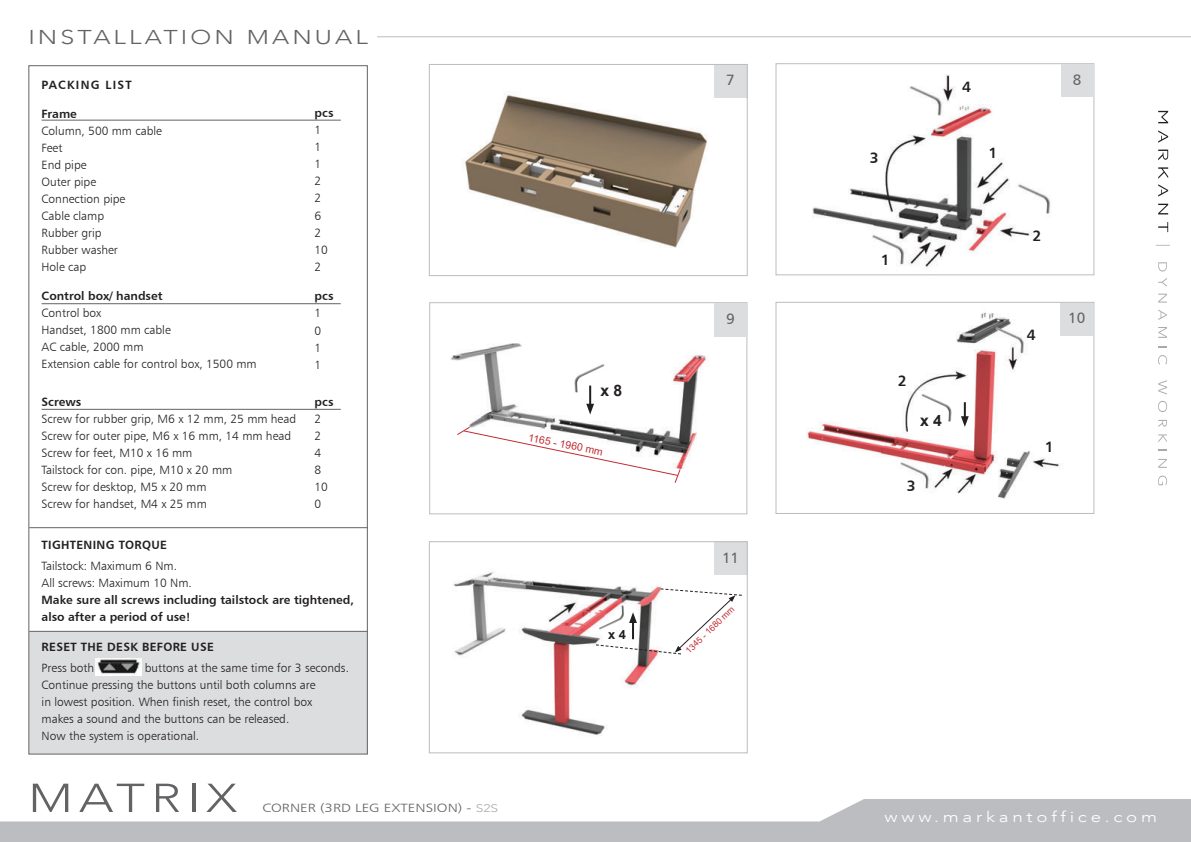
<style>
.page{position:relative;width:1191px;height:842px;background:#fff}
.page>*{position:absolute;margin:0;border:0;box-sizing:border-box;transform-origin:0 0}
.t1{font:300 40px "Avenir LT";letter-spacing:.125em;color:#636366;scale:1.25 1}
.t2{font:300 20px "Avenir LT";letter-spacing:.125em;color:#636366;scale:1.25 1}
.t3{font:700 15.7px "Arial";color:#231f20}
.t4{font:300 15px "Avenir LT";letter-spacing:.2em;color:#fff;scale:1.25 1}
.t5{font:15px "Humanist 777 BT Bold B";color:#231f20}
.t6{font:15px "Humanist 777 BT Roman B";color:#636366}
.t7{font:700 12.8px "Arial";color:#231f20}
.t8{font:12px/17px "Humanist 777 BT Light B";color:#231f20}
.t9{font:12px/17px "Humanist 777 BT Bold B";color:#231f20}
.t10{font:12px "Humanist 777 BT Bold B";letter-spacing:.025em;color:#231f20}
.t11{font:12px "Humanist 777 BT Light B";color:#636366;scale:1.25 1}
.t12{font:12px "Humanist 777 BT Bold B";letter-spacing:.1em;color:#231f20}
.t13{font:10.5px "Arial";color:#c32c31}
.t14{font:8.7px "Arial";color:#c32c31}
.s1{font-family:"Avenir LT";font-weight:300;font-size:11px;color:#a8a9ad}
</style>
<div class="page">
<svg style="left:0;top:799px;width:1191px;height:43px;fill:#bcbdc0"></svg>
<hr style="left:377px;top:36px;width:814px;height:1px;background:#bcbdc0">
<svg style="left:1158px;top:111px;width:10px;height:121px"></svg>
<svg style="left:1156px;top:245px;width:14px;height:1px"></svg>
<svg style="left:1158px;top:262px;width:8px;height:9px"></svg>
<svg style="left:1158px;top:278px;width:8px;height:8px"></svg>
<svg style="left:1158px;top:294px;width:8px;height:9px"></svg>
<svg style="left:1158px;top:310px;width:8px;height:10px"></svg>
<svg style="left:1158px;top:327px;width:8px;height:11px"></svg>
<svg style="left:1158px;top:355px;width:9px;height:10px"></svg>
<svg style="left:1158px;top:380px;width:8px;height:14px"></svg>
<svg style="left:1158px;top:401px;width:9px;height:11px"></svg>
<svg style="left:1158px;top:420px;width:8px;height:7px"></svg>
<svg style="left:1158px;top:434px;width:8px;height:8px"></svg>
<svg style="left:1158px;top:459px;width:8px;height:9px"></svg>
<svg style="left:1158px;top:476px;width:9px;height:9px"></svg>
<img style="left:812px;top:74px;width:238px;height:194px">
<div style="left:775px;top:63px;width:319px;height:212px;border:1px solid #bcbdc0"></div>
<img style="left:451px;top:336px;width:294px;height:133px">
<div style="left:429px;top:302px;width:318px;height:212px;border:1px solid #bcbdc0"></div>
<img style="left:453px;top:572px;width:209px;height:164px">
<img style="left:465px;top:91px;width:243px;height:157px">
<div style="left:714px;top:64px;width:33px;height:34px;background:#dcdddf"></div>
<div style="left:714px;top:303px;width:33px;height:33px;background:#dcdddf"></div>
<div style="left:1060px;top:64px;width:33px;height:33px;background:#dcdddf"></div>
<div style="left:429px;top:64px;width:318px;height:212px;border:1px solid #bcbdc0"></div>
<div style="left:714px;top:542px;width:33px;height:33px;background:#dcdddf"></div>
<div style="left:429px;top:541px;width:318px;height:212px;border:1px solid #bcbdc0"></div>
<img style="left:806px;top:312px;width:254px;height:187px">
<div style="left:775px;top:302px;width:319px;height:212px;border:1px solid #bcbdc0"></div>
<div style="left:1060px;top:303px;width:33px;height:33px;background:#dcdddf"></div>
<div style="left:29px;top:632px;width:339px;height:121px;background:#dcdddf"></div>
<img style="left:96px;top:659px;width:45px;height:17px">
<hr style="left:42px;top:120px;width:299px;height:1px;background:#636366">
<hr style="left:42px;top:303px;width:299px;height:1px;background:#636366">
<hr style="left:42px;top:409px;width:299px;height:1px;background:#636366">
<hr style="left:29px;top:527px;width:339px;height:1px;background:#636366">
<hr style="left:29px;top:631px;width:339px;height:1px;background:#636366">
<svg style="left:456px;top:426px;width:225px;height:57px"></svg>
<img style="left:570px;top:362px;width:38px;height:34px">
<hr style="left:589px;top:386px;width:2px;height:22px;background:#231f20">
<svg style="left:586px;top:404px;width:8px;height:10px"></svg>
<img style="left:917px;top:392px;width:38px;height:34px">
<svg style="left:961px;top:402px;width:7px;height:25px"></svg>
<svg style="left:595px;top:588px;width:147px;height:67px"></svg>
<h2 class="t2" style="left:28px;top:25px;width:273px">INSTALLATION MANUAL</h2>
<p class="t12" style="left:42px;top:77px;width:92px">PACKING LIST</p>
<p class="t9" style="left:42px;top:105px;width:37px">Frame</p>
<p class="t8" style="left:42px;top:122px;width:122px">Column, 500 mm cable<br>Feet<br>End pipe<br>Outer pipe<br>Connection pipe<br>Cable clamp<br>Rubber grip<br>Rubber washer<br>Hole cap</p>
<p class="t9" style="left:42px;top:287px;width:122px">Control box/ handset</p>
<p class="t8" style="left:42px;top:305px;width:216px">Control box<br>Handset, 1800 mm cable<br>AC cable, 2000 mm<br>Extension cable for control box, 1500 mm</p>
<p class="t9" style="left:42px;top:393px;width:41px">Screws</p>
<p class="t8" style="left:42px;top:410px;width:256px">Screw for rubber grip, M6 x 12 mm, 25 mm head<br>Screw for outer pipe, M6 x 16 mm, 14 mm head<br>Screw for feet, M10 x 16 mm<br>Tailstock for con. pipe, M10 x 20 mm<br>Screw for desktop, M5 x 20 mm<br>Screw for handset, M4 x 25 mm</p>
<p class="t9" style="left:314px;top:104px;width:20px">pcs</p>
<p class="t8" style="left:314px;top:122px;width:15px">1<br>1<br>1<br>2<br>2<br>6<br>2<br>10<br>2</p>
<p class="t9" style="left:314px;top:287px;width:20px">pcs</p>
<p class="t8" style="left:314px;top:305px;width:8px;text-align:justify">1<br>0<br>1<br>1</p>
<p class="t9" style="left:314px;top:393px;width:20px">pcs</p>
<p class="t8" style="left:314px;top:410px;width:15px">2<br>2<br>4<br>8<br>10<br>0</p>
<p class="t10" style="left:42px;top:537px;width:127px">TIGHTENING TORQUE</p>
<p class="t8" style="left:42px;top:557px;width:152px">Tailstock: Maximum 6 Nm.<br>All screws: Maximum 10 Nm.</p>
<p class="t9" style="left:42px;top:591px;width:314px">Make sure all screws including tailstock are tightened, also after a period of use!</p>
<p class="t10" style="left:42px;top:640px;width:174px">RESET THE DESK BEFORE USE</p>
<p class="t8" style="left:42px;top:659px;width:54px">Press both</p>
<p class="t8" style="left:42px;top:659px;width:309px;text-indent:103px">buttons at the same time for 3 seconds.<br>Continue pressing the buttons until both columns are<br>in lowest position. When finish reset, the control box<br>makes a sound and the buttons can be released.<br>Now the system is operational.</p>
<h1 class="t1" style="left:28px;top:775px;width:168px">MATRIX</h1>
<p class="t11" style="left:262px;top:800px;width:190px">CORNER (3RD LEG EXTENSION) - <span class="s1">S2S</span></p>
<h3 class="t3" style="left:600px;top:380px;width:23px">x 8</h3>
<p class="t13" style="left:530px;top:430px;width:77px;rotate:11deg">1165 - 1960 mm</p>
<p class="t7" style="left:608px;top:625px;width:19px">x 4</p>
<p class="t6" style="left:726px;top:71px;width:10px">7</p>
<p class="t6" style="left:726px;top:309px;width:10px">9</p>
<p class="t6" style="left:722px;top:548px;width:19px">11</p>
<p class="t14" style="left:683px;top:647px;width:65px;rotate:-44deg">1345 - 1680 mm</p>
<p class="t5" style="left:869px;top:148px;width:10px">3</p>
<p class="t5" style="left:881px;top:250px;width:10px">1</p>
<p class="t5" style="left:962px;top:77px;width:10px">4</p>
<p class="t5" style="left:988px;top:143px;width:10px">1</p>
<p class="t5" style="left:898px;top:371px;width:10px">2</p>
<h3 class="t3" style="left:920px;top:409px;width:23px">x 4</h3>
<p class="t5" style="left:907px;top:476px;width:10px">3</p>
<p class="t6" style="left:1073px;top:70px;width:10px">8</p>
<p class="t5" style="left:1032px;top:226px;width:10px">2</p>
<p class="t5" style="left:1026px;top:325px;width:10px">4</p>
<p class="t6" style="left:1068px;top:309px;width:19px">10</p>
<p class="t5" style="left:1045px;top:437px;width:10px">1</p>
<p class="t4" style="left:884px;top:808px;width:220px">www.markantoffice.com</p>
</div>
